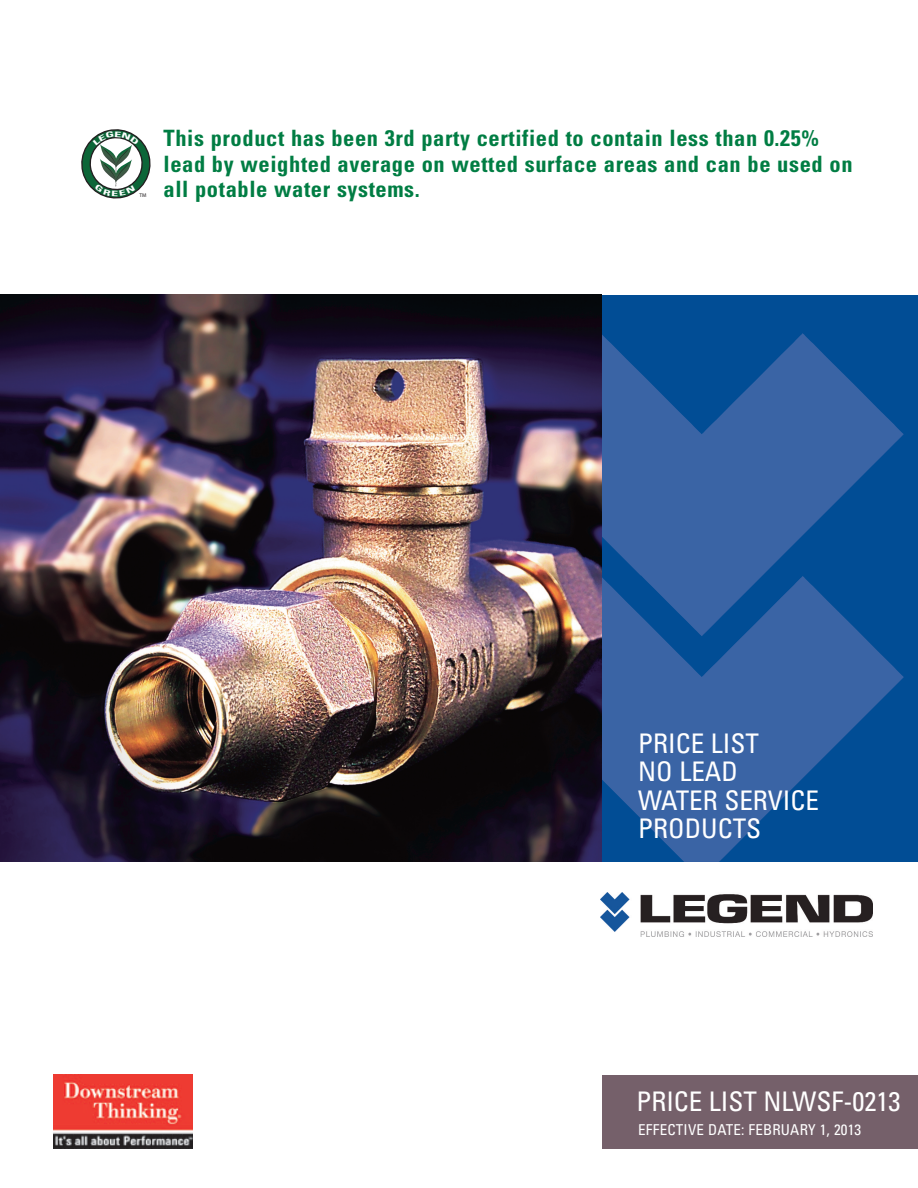
<style>
.page{position:relative;width:918px;height:1188px;background:#fff}
.page>*{position:absolute;margin:0;border:0;box-sizing:border-box;transform-origin:0 0}
.t1{font:condensed 27px/28.5px "Univers";color:#fff}
.t2{font:700 condensed 22.5px/25.5px "Univers LT Std";letter-spacing:.025em;color:#007d43}
.t3{font:condensed 15px "Univers";letter-spacing:.015em;color:#fff}
.t4{font:5.4px "Myriad Pro";color:#231f20}
</style>
<div class="page">
<div style="left:0;top:295px;width:918px;height:567px;background:#014d95"></div>
<img style="left:602px;top:333px;width:302px;height:529px">
<img style="left:0;top:295px;width:602px;height:567px">
<img style="left:600px;top:892px;width:273px;height:45px">
<img style="left:53px;top:1075px;width:139px;height:74px">
<div style="left:602px;top:1075px;width:316px;height:74px;background:#75606a"></div>
<svg style="left:81px;top:129px;width:70px;height:70px"></svg>
<p class="t4" style="left:140px;top:193px;width:9px">TM</p>
<p class="t2" style="left:164px;top:127px;width:691px">This product has been 3rd party certified to contain less than 0.25% lead by weighted average on wetted surface areas and can be used on all potable water systems.</p>
<p class="t1" style="left:638px;top:731px;width:182px">PRICE LIST<br>NO LEAD<br>WATER SERVICE<br>PRODUCTS</p>
<p class="t1" style="left:636px;top:1090px;width:265px">PRICE LIST NLWSF-0213</p>
<p class="t3" style="left:638px;top:1124px;width:224px">EFFECTIVE DATE: FEBRUARY 1, 2013</p>
</div>
